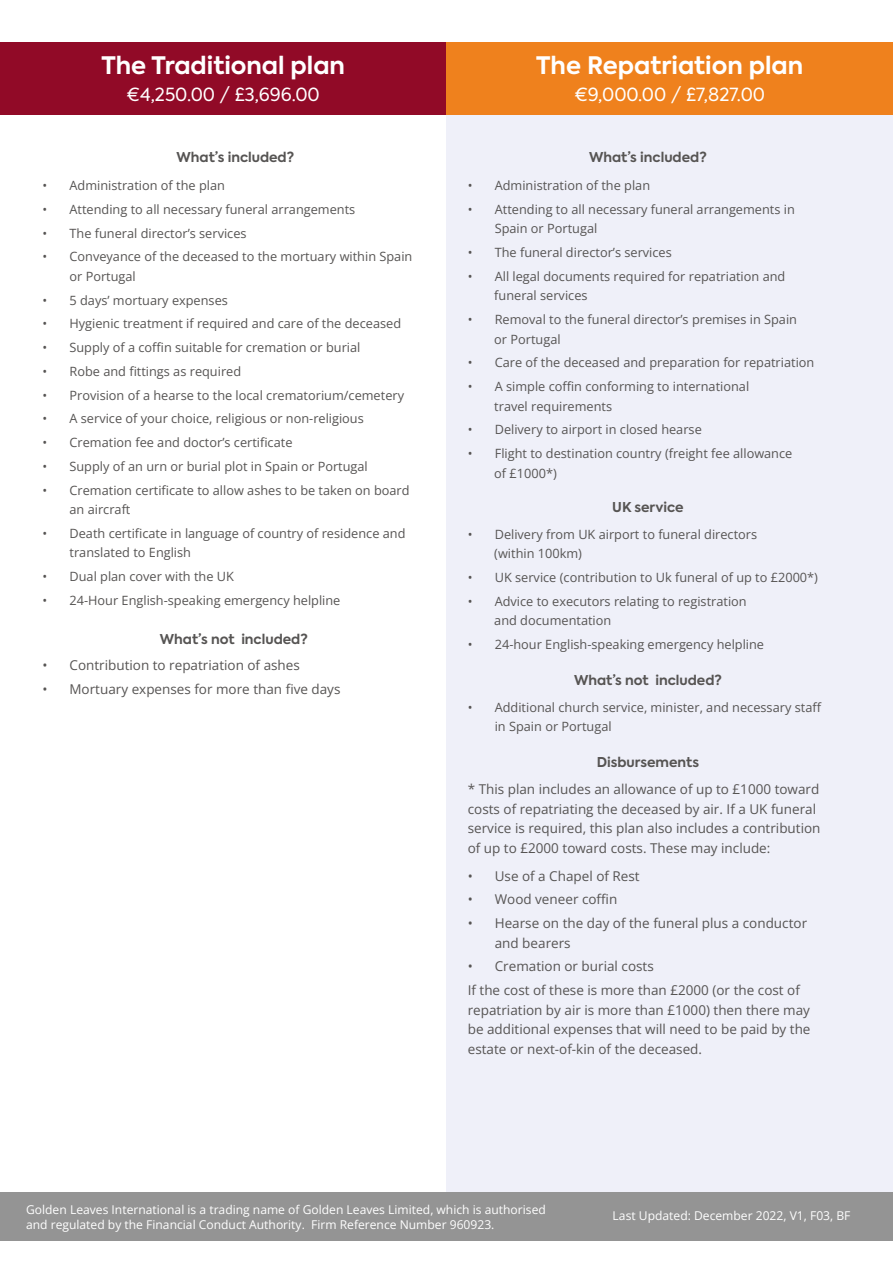
<style>
.page{position:relative;width:893px;height:1263px;background:#fff}
.page>*{position:absolute;margin:0;border:0;box-sizing:border-box;transform-origin:0 0}
.t1{font:700 24px "Axiforma";color:#fff}
.t2{font:18px "Axiforma";color:#fff}
.t3{font:13.5px/19.5px "Open Sans";color:#565453}
.t4{font:700 13.5px "Axiforma";color:#565453}
.t5{font:12.75px/19.5px "Open Sans";color:#565453}
.t6{font:12.15px "Open Sans";color:#fff}
</style>
<div class="page">
<div style="left:446px;top:115px;width:447px;height:1105px;background:#eff0f9"></div>
<div style="left:0;top:43px;width:446px;height:72px;background:#910a27"></div>
<div style="left:446px;top:43px;width:447px;height:72px;background:#ef811d"></div>
<div style="left:0;top:1193px;width:893px;height:48px;background:#949494"></div>
<p class="t1" style="left:101px;top:49px;width:245px">The Traditional plan</p>
<p class="t2" style="left:127px;top:83px;width:195px">€4,250.00 / £3,696.00</p>
<p class="t4" style="left:177px;top:148px;width:119px">What’s included?</p>
<p class="t5" style="left:43px;top:175px;width:184px">• Administration of the plan</p>
<p class="t5" style="left:43px;top:199px;width:314px">• Attending to all necessary funeral arrangements</p>
<p class="t5" style="left:43px;top:223px;width:206px">• The funeral director’s services</p>
<p class="t5" style="left:70px;top:247px;width:344px;text-indent:-27px">• Conveyance of the deceased to the mortuary within Spain or Portugal</p>
<p class="t5" style="left:43px;top:290px;width:187px">• 5 days’ mortuary expenses</p>
<p class="t5" style="left:43px;top:314px;width:360px">• Hygienic treatment if required and care of the deceased</p>
<p class="t5" style="left:43px;top:337px;width:319px">• Supply of a coffin suitable for cremation or burial</p>
<p class="t5" style="left:43px;top:361px;width:200px">• Robe and fittings as required</p>
<p class="t5" style="left:43px;top:385px;width:363px">• Provision of a hearse to the local crematorium/cemetery</p>
<p class="t5" style="left:43px;top:409px;width:323px">• A service of your choice, religious or non-religious</p>
<p class="t5" style="left:43px;top:432px;width:252px">• Cremation fee and doctor’s certificate</p>
<p class="t5" style="left:43px;top:456px;width:327px">• Supply of an urn or burial plot in Spain or Portugal</p>
<p class="t5" style="left:70px;top:480px;width:342px;text-indent:-27px">• Cremation certificate to allow ashes to be taken on board an aircraft</p>
<p class="t5" style="left:70px;top:523px;width:337px;text-indent:-27px">• Death certificate in language of country of residence and translated to English</p>
<p class="t5" style="left:43px;top:566px;width:193px">• Dual plan cover with the UK</p>
<p class="t5" style="left:43px;top:590px;width:299px">• 24-Hour English-speaking emergency helpline</p>
<p class="t4" style="left:160px;top:629px;width:149px">What’s not included?</p>
<p class="t3" style="left:43px;top:655px;width:259px">• Contribution to repatriation of ashes</p>
<p class="t3" style="left:43px;top:679px;width:299px">• Mortuary expenses for more than five days</p>
<p class="t1" style="left:536px;top:49px;width:268px">The Repatriation plan</p>
<p class="t2" style="left:574px;top:83px;width:192px">€9,000.00 / £7,827.00</p>
<p class="t4" style="left:589px;top:148px;width:119px">What’s included?</p>
<p class="t5" style="left:468px;top:175px;width:184px">• Administration of the plan</p>
<p class="t5" style="left:495px;top:199px;width:302px;text-indent:-27px">• Attending to all necessary funeral arrangements in<br>Spain or Portugal</p>
<p class="t5" style="left:468px;top:242px;width:206px">• The funeral director’s services</p>
<p class="t5" style="left:468px;top:266px;width:319px">• All legal documents required for repatriation and</p>
<p class="t5" style="left:494px;top:286px;width:95px">funeral services</p>
<p class="t5" style="left:468px;top:309px;width:331px">• Removal to the funeral director’s premises in Spain</p>
<p class="t5" style="left:494px;top:329px;width:68px">or Portugal</p>
<p class="t5" style="left:468px;top:353px;width:348px">• Care of the deceased and preparation for repatriation</p>
<p class="t5" style="left:468px;top:376px;width:283px">• A simple coffin conforming to international</p>
<p class="t5" style="left:494px;top:396px;width:119px">travel requirements</p>
<p class="t5" style="left:468px;top:420px;width:236px">• Delivery to airport in closed hearse</p>
<p class="t5" style="left:468px;top:443px;width:326px">• Flight to destination country (freight fee allowance</p>
<p class="t5" style="left:494px;top:463px;width:64px">of £1000*)</p>
<p class="t4" style="left:612px;top:498px;width:73px">UK service</p>
<p class="t5" style="left:468px;top:524px;width:291px">• Delivery from UK airport to funeral directors</p>
<p class="t5" style="left:494px;top:544px;width:89px">(within 100km)</p>
<p class="t5" style="left:468px;top:567px;width:352px">• UK service (contribution to Uk funeral of up to £2000*)</p>
<p class="t5" style="left:468px;top:591px;width:280px">• Advice to executors relating to registration</p>
<p class="t5" style="left:494px;top:611px;width:119px">and documentation</p>
<p class="t5" style="left:468px;top:634px;width:298px">• 24-hour English-speaking emergency helpline</p>
<p class="t4" style="left:574px;top:671px;width:149px">What’s not included?</p>
<p class="t5" style="left:495px;top:697px;width:328px;text-indent:-27px">• Additional church service, minister, and necessary staff in Spain or Portugal</p>
<p class="t4" style="left:597px;top:753px;width:104px">Disbursements</p>
<p class="t3" style="left:468px;top:779px;width:354px">* This plan includes an allowance of up to £1000 toward costs of repatriating the deceased by air. If a UK funeral service is required, this plan also includes a contribution of up to £2000 toward costs. These may include:</p>
<p class="t3" style="left:468px;top:866px;width:173px">• Use of a Chapel of Rest</p>
<p class="t3" style="left:468px;top:889px;width:151px">• Wood veneer coffin</p>
<p class="t3" style="left:495px;top:913px;width:314px;text-indent:-27px">• Hearse on the day of the funeral plus a conductor and bearers</p>
<p class="t3" style="left:468px;top:956px;width:188px">• Cremation or burial costs</p>
<p class="t3" style="left:468px;top:980px;width:344px">If the cost of these is more than £2000 (or the cost of repatriation by air is more than £1000) then there may be additional expenses that will need to be paid by the estate or next-of-kin of the deceased.</p>
<p class="t6" style="left:26px;top:1201px;width:521px">Golden Leaves International is a trading name of Golden Leaves Limited, which is authorised</p>
<p class="t6" style="left:26px;top:1216px;width:470px">and regulated by the Financial Conduct Authority. Firm Reference Number 960923.</p>
<p class="t6" style="left:112px;top:1201px;width:5px">i</p>
<p class="t6" style="left:388px;top:1201px;width:156px">limited, which is authorised</p>
<p class="t6" style="left:302px;top:1216px;width:249px">, financial servi s register number: 960923.</p>
<p class="t6" style="left:575px;top:1206px;width:284px">PAY OPT INT SPAIN/PORTUGAL VERSION 1.0 08/22</p>
<p class="t6" style="left:613px;top:1208px;width:239px">Last Updated: December 2022, V1, F03, BF</p>
</div>
